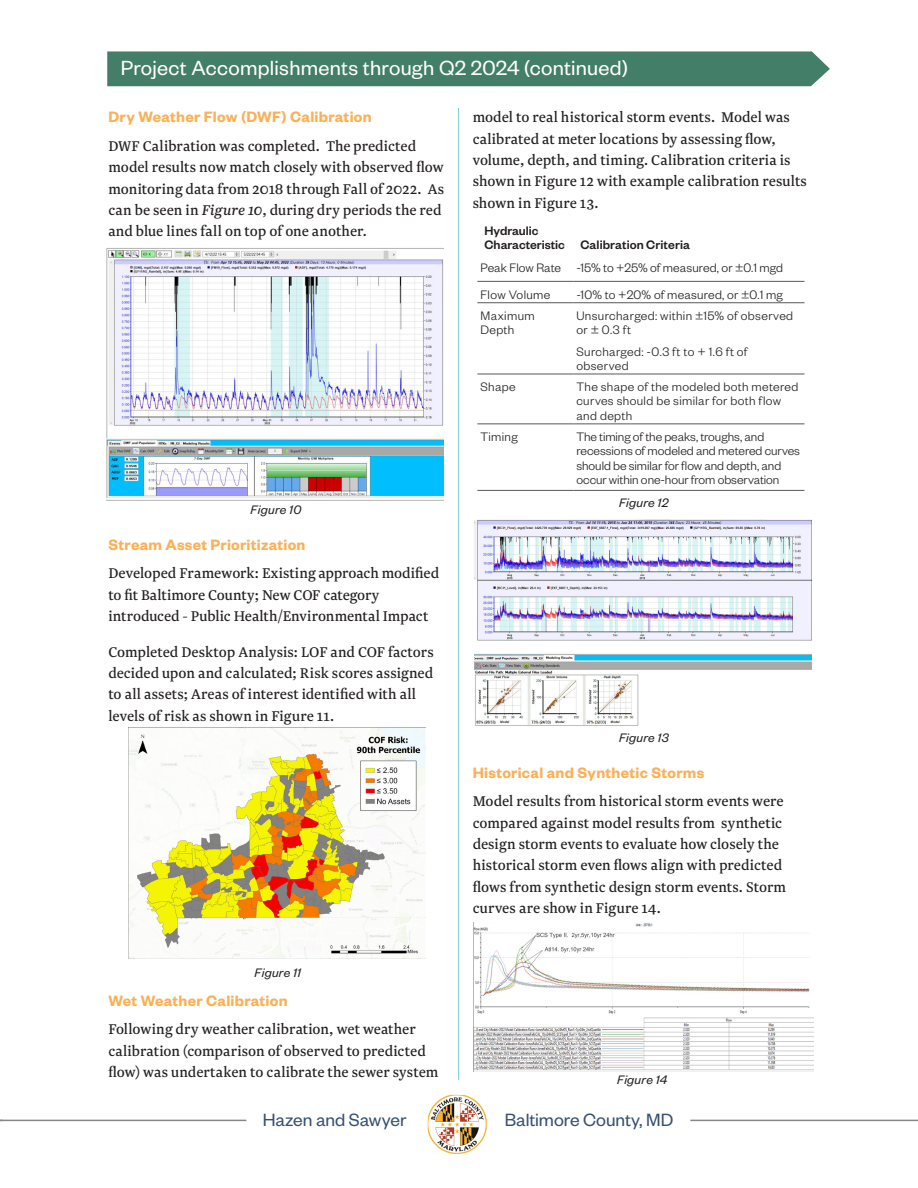
<style>
.page{position:relative;width:918px;height:1188px;background:#fff}
.page>*{position:absolute;margin:0;border:0;box-sizing:border-box;transform-origin:0 0}
.HZ_Heading_1_sans{font:22.5px "Founders Grotesk";letter-spacing:.015em;color:#fff}
.HZ_Footer_-_front_pg{font:19.5px "Founders Grotesk";color:#365173}
.HZ_Body_Copy_Left_Align{font:16.5px/21.3px "Newzald";letter-spacing:.005em;color:#231f20}
.HZ_Heading_2{font:600 16.5px "Founders Grotesk";letter-spacing:.015em;color:#fab056}
.HZ_Table_Text{font:300 13.5px/14.2px "Founders Grotesk";letter-spacing:.015em;color:#231f20}
.HZ_Table_Bold_Center{font:500 13.5px/14.2px "Founders Grotesk";color:#231f20}
.HZ_Caption{font:italic 13.5px "Founders Grotesk";letter-spacing:.02em;color:#231f20}
.s1{font-style:italic}
</style>
<div class="page">
<div style="left:107px;top:51px;width:723px;height:35px;background:#427e68"></div>
<img style="left:474px;top:923px;width:339px;height:149px">
<img style="left:474px;top:519px;width:338px;height:206px">
<img style="left:128px;top:728px;width:298px;height:230px">
<hr style="left:477px;top:281px;width:96px;height:1px;background:#57585a">
<hr style="left:573px;top:281px;width:231px;height:1px;background:#57585a">
<hr style="left:477px;top:302px;width:96px;height:1px;background:#57585a">
<hr style="left:573px;top:302px;width:231px;height:1px;background:#57585a">
<hr style="left:477px;top:374px;width:96px;height:1px;background:#57585a">
<hr style="left:573px;top:374px;width:231px;height:1px;background:#57585a">
<hr style="left:477px;top:423px;width:96px;height:1px;background:#57585a">
<hr style="left:573px;top:423px;width:231px;height:1px;background:#57585a">
<hr style="left:477px;top:490px;width:96px;height:1px;background:#57585a">
<hr style="left:573px;top:490px;width:231px;height:1px;background:#57585a">
<img style="left:106px;top:248px;width:338px;height:252px">
<hr style="left:690px;top:1120px;width:228px;height:1px;background:#848789">
<img style="left:428px;top:1095px;width:59px;height:59px">
<div style="left:419px;top:1086px;width:76px;height:76px;border:3px solid #fff;border-radius:50%"></div>
<hr style="left:0;top:1120px;width:246px;height:1px;background:#848789">
<hr style="left:458px;top:108px;width:1px;height:972px;background:#84d1d9">
<p class="HZ_Heading_1_sans" style="left:121px;top:54px;width:509px">Project Accomplishments through Q2 2024 (continued)</p>
<p class="HZ_Heading_2" style="left:108px;top:107px;width:265px">Dry Weather Flow (DWF) Calibration</p>
<p class="HZ_Body_Copy_Left_Align" style="left:108px;top:135px;width:337px">DWF Calibration was completed. The predicted model results now match closely with observed flow monitoring data from 2018 through Fall of 2022. As can be seen in <span class="s1">Figure 10</span>, during dry periods the red and blue lines fall on top of one another.</p>
<p class="HZ_Body_Copy_Left_Align" style="left:473px;top:106px;width:336px">model to real historical storm events. Model was calibrated at meter locations by assessing flow, volume, depth, and timing. Calibration criteria is shown in Figure 12 with example calibration results shown in Figure 13.</p>
<p class="HZ_Table_Bold_Center" style="left:485px;top:223px;width:82px">Hydraulic<br>Characteristic</p>
<p class="HZ_Table_Bold_Center" style="left:581px;top:237px;width:111px">Calibration Criteria</p>
<p class="HZ_Caption" style="left:251px;top:502px;width:52px">Figure 10</p>
<p class="HZ_Heading_2" style="left:108px;top:534px;width:199px">Stream Asset Prioritization</p>
<p class="HZ_Body_Copy_Left_Align" style="left:108px;top:562px;width:332px">Developed Framework: Existing approach modified to fit Baltimore County; New COF category introduced - Public Health/Environmental Impact</p>
<p class="HZ_Body_Copy_Left_Align" style="left:108px;top:641px;width:327px">Completed Desktop Analysis: LOF and COF factors decided upon and calculated; Risk scores assigned to all assets; Areas of interest identified with all levels of risk as shown in Figure 11.</p>
<p class="HZ_Caption" style="left:255px;top:965px;width:48px">Figure 11</p>
<p class="HZ_Heading_2" style="left:108px;top:990px;width:181px">Wet Weather Calibration</p>
<p class="HZ_Body_Copy_Left_Align" style="left:108px;top:1018px;width:332px">Following dry weather calibration, wet weather calibration (comparison of observed to predicted flow) was undertaken to calibrate the sewer system</p>
<p class="HZ_Table_Text" style="left:480px;top:260px;width:82px">Peak Flow Rate</p>
<p class="HZ_Table_Text" style="left:576px;top:260px;width:208px">-15% to +25% of measured, or ±0.1 mgd</p>
<p class="HZ_Table_Text" style="left:480px;top:287px;width:72px">Flow Volume</p>
<p class="HZ_Table_Text" style="left:576px;top:287px;width:208px">-10% to +20% of measured, or ±0.1 mg</p>
<p class="HZ_Table_Text" style="left:480px;top:308px;width:56px">Maximum<br>Depth</p>
<p class="HZ_Table_Text" style="left:576px;top:308px;width:218px">Unsurcharged: within ±15% of observed or ± 0.3 ft</p>
<p class="HZ_Table_Text" style="left:576px;top:344px;width:173px">Surcharged: -0.3 ft to + 1.6 ft of observed</p>
<p class="HZ_Table_Text" style="left:480px;top:379px;width:37px">Shape</p>
<p class="HZ_Table_Text" style="left:576px;top:379px;width:224px">The shape of the modeled both metered curves should be similar for both flow and depth</p>
<p class="HZ_Table_Text" style="left:480px;top:429px;width:39px">Timing</p>
<p class="HZ_Table_Text" style="left:576px;top:429px;width:225px">The timing of the peaks, troughs, and recessions of modeled and metered curves should be similar for flow and depth, and occur within one-hour from observation</p>
<p class="HZ_Caption" style="left:619px;top:494px;width:51px">Figure 12</p>
<p class="HZ_Caption" style="left:619px;top:730px;width:51px">Figure 13</p>
<p class="HZ_Heading_2" style="left:473px;top:762px;width:233px">Historical and Synthetic Storms</p>
<p class="HZ_Body_Copy_Left_Align" style="left:473px;top:790px;width:315px">Model results from historical storm events were compared against model results from synthetic design storm events to evaluate how closely the historical storm even flows align with predicted flows from synthetic design storm events. Storm curves are show in Figure 14.</p>
<p class="HZ_Caption" style="left:617px;top:1072px;width:51px">Figure 14</p>
<p class="HZ_Footer_-_front_pg" style="left:263px;top:1108px;width:145px">Hazen and Sawyer</p>
<p class="HZ_Footer_-_front_pg" style="left:505px;top:1108px;width:170px">Baltimore County, MD</p>
</div>
